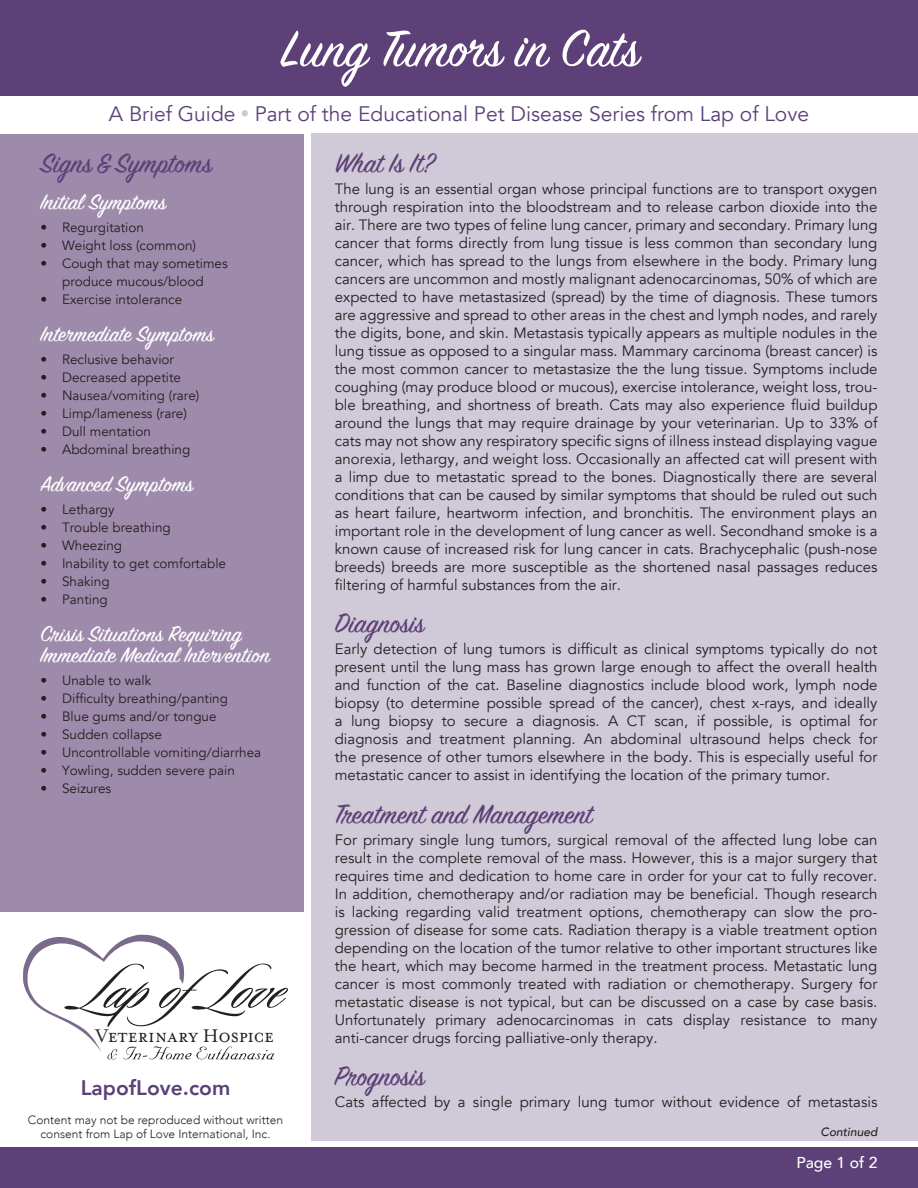
<style>
.page{position:relative;width:918px;height:1188px;background:#fff}
.page>*{position:absolute;margin:0;border:0;box-sizing:border-box;transform-origin:0 0}
.t1{font:57px "Sign Painter House Script";color:#fff}
.t2{font:30px "Sign Painter House Script";color:#5c4077}
.t3{font:24px/21px "Sign Painter House Script";color:#fff}
.t4{font:21px "Avenir";color:#5c4077}
.t5{font:21px "Mrs Eaves Small Caps";letter-spacing:-.005em;color:#231f20}
.t6{font:800 21px "Avenir";color:#5c4077}
.Body_copy{font:500 15.75px "Avenir";color:#fff}
.Body_copy-2{font:15px/18px "Avenir";color:#231f20;text-align:justify}
.t7{font:13.5px/18px "Avenir";color:#231f20;text-align:center}
.t8{font:300 12px "Avenir";color:#231f20}
.Body_copy-3{font:italic 500 12px "Avenir";color:#231f20}
.s1{color:#d0c9d7}
</style>
<div class="page">
<div style="left:311px;top:134px;width:607px;height:1007px;background:#d0c9d7"></div>
<div style="left:0;top:0;width:918px;height:95px;background:#5c4077"></div>
<div style="left:0;top:134px;width:304px;height:778px;background:#9e8bac"></div>
<svg style="left:23px;top:935px;width:265px;height:124px"></svg>
<div style="left:0;top:1148px;width:918px;height:40px;background:#5c4077"></div>
<p class="t1" style="left:281px;top:14px;width:360px">Lung Tumors in Cats</p>
<p class="t4" style="left:109px;top:102px;width:702px">A Brief Guide <span class="s1">•</span> Part of the Educational Pet Disease Series from Lap of Love</p>
<p class="t2" style="left:40px;top:145px;width:173px">Signs &amp; Symptoms</p>
<p class="t3" style="left:40px;top:194px;width:127px">Initial Symptoms</p>
<p class="t7" style="left:40px;top:218px;width:105px">• Regurgitation</p>
<p class="t7" style="left:40px;top:236px;width:157px">• Weight loss (common)</p>
<p class="t7" style="left:40px;top:254px;width:189px">• Cough that may sometimes produce mucous/blood</p>
<p class="t7" style="left:40px;top:290px;width:143px">• Exercise intolerance</p>
<p class="t3" style="left:40px;top:326px;width:175px">Intermediate Symptoms</p>
<p class="t7" style="left:40px;top:350px;width:135px">• Reclusive behavior</p>
<p class="t7" style="left:40px;top:368px;width:142px">• Decreased appetite</p>
<p class="t7" style="left:40px;top:386px;width:160px">• Nausea/vomiting (rare)</p>
<p class="t7" style="left:40px;top:404px;width:148px">• Limp/lameness (rare)</p>
<p class="t7" style="left:40px;top:422px;width:112px">• Dull mentation</p>
<p class="t7" style="left:40px;top:440px;width:151px">• Abdominal breathing</p>
<p class="t3" style="left:40px;top:476px;width:154px">Advanced Symptoms</p>
<p class="t7" style="left:40px;top:500px;width:76px">• Lethargy</p>
<p class="t7" style="left:40px;top:518px;width:132px">• Trouble breathing</p>
<p class="t7" style="left:40px;top:536px;width:83px">• Wheezing</p>
<p class="t7" style="left:40px;top:554px;width:187px">• Inability to get comfortable</p>
<p class="t7" style="left:40px;top:572px;width:71px">• Shaking</p>
<p class="t7" style="left:40px;top:590px;width:69px">• Panting</p>
<p class="t3" style="left:40px;top:626px;width:232px">Crisis Situations Requiring<br>Immediate Medical Intervention</p>
<p class="t7" style="left:40px;top:671px;width:112px">• Unable to walk</p>
<p class="t7" style="left:40px;top:689px;width:189px">• Difficulty breathing/panting</p>
<p class="t7" style="left:40px;top:707px;width:178px">• Blue gums and/or tongue</p>
<p class="t7" style="left:40px;top:725px;width:123px">• Sudden collapse</p>
<p class="t7" style="left:40px;top:743px;width:222px">• Uncontrollable vomiting/diarrhea</p>
<p class="t7" style="left:40px;top:761px;width:196px">• Yowling, sudden severe pain</p>
<p class="t7" style="left:40px;top:779px;width:72px">• Seizures</p>
<p class="t5" style="left:95px;top:1024px;width:180px">Veterinary Hospice</p>
<p class="t6" style="left:81px;top:1071px;width:151px">LapofLove.com</p>
<p class="t8" style="left:28px;top:1112px;width:257px">Content may not be reproduced without written</p>
<p class="t8" style="left:41px;top:1127px;width:231px">consent from Lap of Love International, Inc.</p>
<p class="t2" style="left:335px;top:145px;width:101px">What Is It?</p>
<p class="Body_copy-2" style="left:335px;top:180px;width:544px">The lung is an essential organ whose principal functions are to transport oxygen through respiration into the bloodstream and to release carbon dioxide into the air. There are two types of feline lung cancer, primary and secondary. Primary lung cancer that forms directly from lung tissue is less common than secondary lung cancer, which has spread to the lungs from elsewhere in the body. Primary lung cancers are uncommon and mostly malignant adenocarcinomas, 50% of which are expected to have metastasized (spread) by the time of diagnosis. These tumors are aggressive and spread to other areas in the chest and lymph nodes, and rarely the digits, bone, and skin. Metastasis typically appears as multiple nodules in the lung tissue as opposed to a singular mass. Mammary carcinoma (breast cancer) is the most common cancer to metastasize the the lung tissue. Symptoms include coughing (may produce blood or mucous), exercise intolerance, weight loss, trou&shy;ble breathing, and shortness of breath. Cats may also experience fluid buildup around the lungs that may require drainage by your veterinarian. Up to 33% of cats may not show any respiratory specific signs of illness instead displaying vague anorexia, lethargy, and weight loss. Occasionally an affected cat will present with a limp due to metastatic spread to the bones. Diagnostically there are several conditions that can be caused by similar symptoms that should be ruled out such as heart failure, heartworm infection, and bronchitis. The environment plays an important role in the development of lung cancer as well. Secondhand smoke is a known cause of increased risk for lung cancer in cats. Brachycephalic (push-nose breeds) breeds are more susceptible as the shortened nasal passages reduces filtering of harmful substances from the air.</p>
<p class="t2" style="left:335px;top:605px;width:91px">Diagnosis</p>
<p class="Body_copy-2" style="left:335px;top:640px;width:544px">Early detection of lung tumors is difficult as clinical symptoms typically do not present until the lung mass has grown large enough to affect the overall health and function of the cat. Baseline diagnostics include blood work, lymph node biopsy (to determine possible spread of the cancer), chest x-rays, and ideally a lung biopsy to secure a diagnosis. A CT scan, if possible, is optimal for diagnosis and treatment planning. An abdominal ultrasound helps check for the presence of other tumors elsewhere in the body. This is especially useful for metastatic cancer to assist in identifying the location of the primary tumor.</p>
<p class="t2" style="left:335px;top:796px;width:259px">Treatment and Management</p>
<p class="Body_copy-2" style="left:335px;top:831px;width:544px">For primary single lung tumors, surgical removal of the affected lung lobe can result in the complete removal of the mass. However, this is a major surgery that requires time and dedication to home care in order for your cat to fully recover.<br>In addition, chemotherapy and/or radiation may be beneficial. Though research is lacking regarding valid treatment options, chemotherapy can slow the pro&shy;gression of disease for some cats. Radiation therapy is a viable treatment option depending on the location of the tumor relative to other important structures like the heart, which may become harmed in the treatment process. Metastatic lung cancer is most commonly treated with radiation or chemotherapy. Surgery for metastatic disease is not typical, but can be discussed on a case by case basis.<br>Unfortunately primary adenocarcinomas in cats display resistance to many anti-cancer drugs forcing palliative-only therapy.</p>
<p class="t2" style="left:335px;top:1058px;width:91px">Prognosis</p>
<p class="Body_copy-2" style="left:335px;top:1093px;width:544px">Cats affected by a single primary lung tumor without evidence of metastasis</p>
<p class="Body_copy-3" style="left:821px;top:1125px;width:58px">Continued</p>
<p class="Body_copy" style="left:796px;top:1149px;width:83px">Page 1 of 2</p>
</div>
